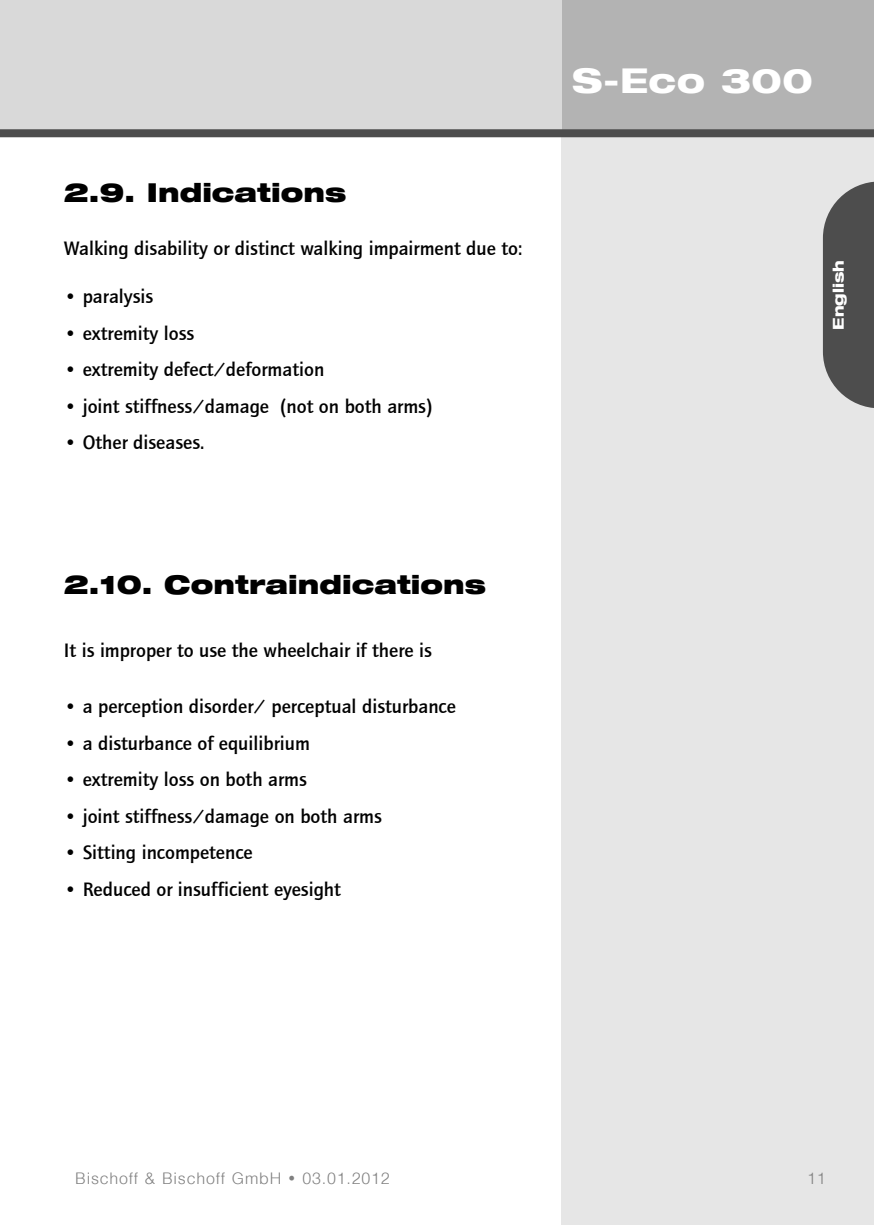
<style>
.page{position:relative;width:874px;height:1225px;background:#fff}
.page>*{position:absolute;margin:0;border:0;box-sizing:border-box;transform-origin:0 0}
.t1{font:italic 800 expanded 34.2px "Helvetica Neue";letter-spacing:.02em;color:#fff}
.t2{font:900 expanded 26px "Helvetica Neue";color:#000}
.t3{font:500 20px "Quay Sans";color:#000}
.t4{font:300 16px "Helvetica";letter-spacing:.05em;color:#808080}
.t5{font:800 expanded 15px "Helvetica Neue";color:#fff}
</style>
<div class="page">
<div style="left:561px;top:133px;width:312px;height:1092px;background:#e6e6e6"></div>
<div style="left:561px;top:0;width:312px;height:133px;background:#b3b3b3"></div>
<div style="left:0;top:0;width:561px;height:133px;background:#d9d9d9"></div>
<div style="left:0;top:129px;width:873px;height:8px;background:#4d4d4d"></div>
<svg style="left:822px;top:182px;width:51px;height:226px;background:#616161"></svg>
<h2 class="t2" style="left:64px;top:183px;width:284px">2.9. Indications</h2>
<p class="t3" style="left:64px;top:240px;width:460px">Walking disability or distinct walking impairment due to:</p>
<p class="t3" style="left:64px;top:288px;width:91px">• paralysis</p>
<p class="t3" style="left:64px;top:325px;width:132px">• extremity loss</p>
<p class="t3" style="left:64px;top:361px;width:262px">• extremity defect/deformation</p>
<p class="t3" style="left:64px;top:398px;width:370px">• joint stiffness/damage (not on both arms)</p>
<p class="t3" style="left:64px;top:434px;width:142px">• Other diseases.</p>
<h2 class="t2" style="left:64px;top:574px;width:423px">2.10. Contraindications</h2>
<p class="t3" style="left:64px;top:642px;width:369px">It is improper to use the wheelchair if there is</p>
<p class="t3" style="left:64px;top:698px;width:393px">• a perception disorder/ perceptual disturbance</p>
<p class="t3" style="left:64px;top:734px;width:247px">• a disturbance of equilibrium</p>
<p class="t3" style="left:64px;top:771px;width:244px">• extremity loss on both arms</p>
<p class="t3" style="left:64px;top:807px;width:319px">• joint stiffness/damage on both arms</p>
<p class="t3" style="left:64px;top:844px;width:190px">• Sitting incompetence</p>
<p class="t3" style="left:64px;top:880px;width:278px">• Reduced or insufficient eyesight</p>
<h1 class="t1" style="left:571px;top:68px;width:242px">S-Eco 300</h1>
<p class="t5" style="left:832px;top:329px;width:71px;rotate:-90deg">English</p>
<p class="t4" style="left:75px;top:1171px;width:316px">Bischoff &amp; Bischoff GmbH • 03.01.2012</p>
<p class="t4" style="left:806px;top:1171px;width:20px">11</p>
</div>
